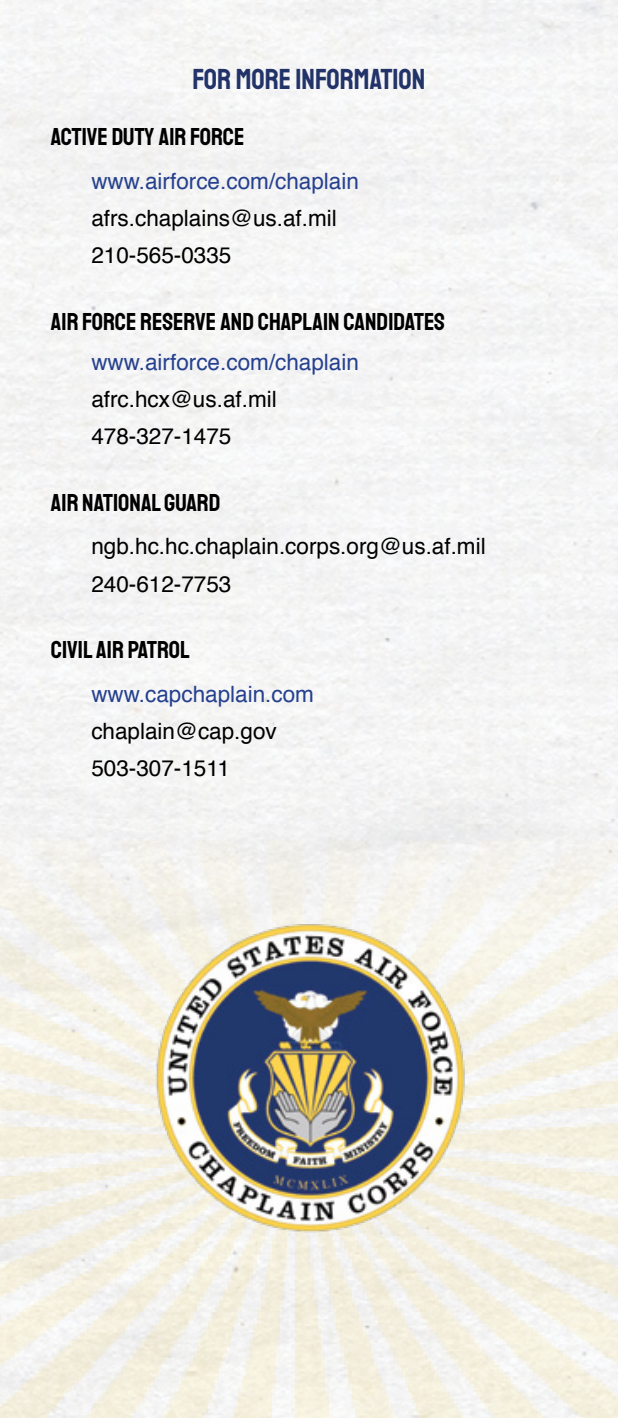
<style>
.page{position:relative;width:618px;height:1418px;background:#fff}
.page>*{position:absolute;margin:0;border:0;box-sizing:border-box;transform-origin:0 0}
.t1{font:29.25px "Staatliches";color:#223369}
.t2{font:24.75px "Staatliches";color:#000}
.t3{font:22.5px/37.1px "Helvetica";color:#000}
.t4{font:22.5px "Helvetica";color:#25408f}
</style>
<div class="page">
<img style="left:0;top:840px;width:618px;height:578px">
<img style="left:148px;top:916px;width:322px;height:319px">
<h1 class="t1" style="left:193px;top:59px;width:234px">FOR MORE INFORMATION</h1>
<p class="t2" style="left:51px;top:120px;width:195px">ACTIVE DUTY AIR FORCE</p>
<p class="t4" style="left:91px;top:163px;width:269px">www.airforce.com/chaplain</p>
<p class="t3" style="left:91px;top:200px;width:247px">afrs.chaplains@us.af.mil<br>210-565-0335</p>
<p class="t2" style="left:51px;top:305px;width:396px">AIR FORCE RESERVE AND CHAPLAIN CANDIDATES</p>
<p class="t4" style="left:91px;top:345px;width:269px">www.airforce.com/chaplain</p>
<p class="t3" style="left:91px;top:381px;width:187px">afrc.hcx@us.af.mil<br>478-327-1475</p>
<p class="t2" style="left:51px;top:486px;width:171px">AIR NATIONAL GUARD</p>
<p class="t3" style="left:91px;top:529px;width:396px">ngb.hc.hc.chaplain.corps.org@us.af.mil<br>240-612-7753</p>
<p class="t2" style="left:51px;top:633px;width:141px">CIVIL AIR PATROL</p>
<p class="t4" style="left:91px;top:676px;width:224px">www.capchaplain.com</p>
<p class="t3" style="left:91px;top:713px;width:187px">chaplain@cap.gov<br>503-307-1511</p>
</div>
